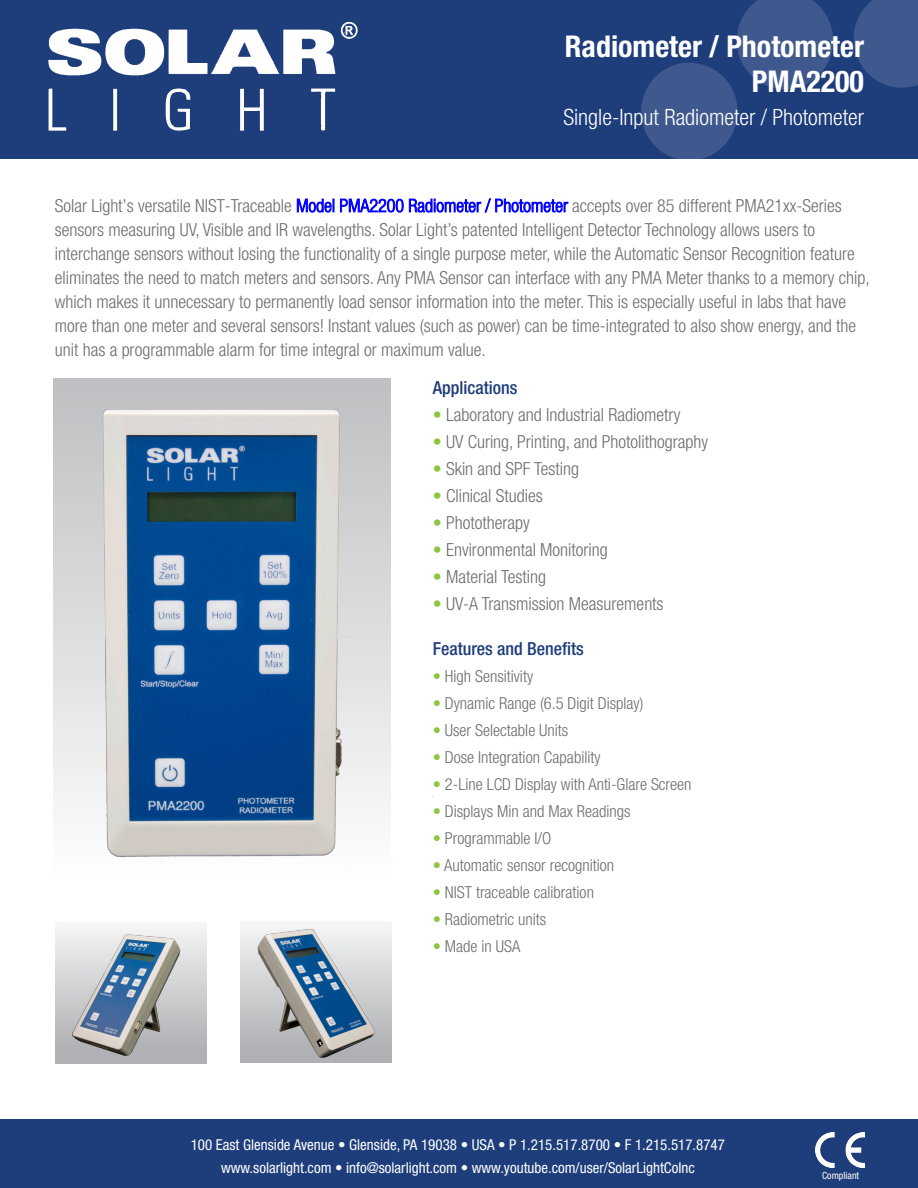
<style>
.page{position:relative;width:918px;height:1188px;background:#fff}
.page>*{position:absolute;margin:0;border:0;box-sizing:border-box;transform-origin:0 0}
.t1{font:700 condensed 30px "Helvetica Neue";color:#fff}
.t2{font:300 condensed 22.5px "Helvetica Neue";color:#fff}
.t3{font:300 condensed 18px/24px "Helvetica Neue";color:#6c6d70}
.t4{font:500 condensed 18px "Helvetica Neue";color:#1e3d7b}
.t5{font:300 condensed 16.5px "Helvetica Neue";color:#6c6d70}
.t6{font:condensed 15px "Helvetica Neue";color:#fff}
.t7{font:condensed 9.9px "Helvetica Neue";color:#fff}
.s1{color:#00f}
.s2{color:#8bc63e}
</style>
<div class="page">
<div style="left:0;top:0;width:918px;height:158px;background:#1e3d7b"></div>
<svg style="left:614px;top:0;width:304px;height:159px"></svg>
<img style="left:48px;top:21px;width:310px;height:110px">
<div style="left:0;top:1119px;width:918px;height:69px;background:#1e3d7b"></div>
<img style="left:816px;top:1132px;width:49px;height:35px">
<svg style="left:56px;top:926px;width:151px;height:138px"></svg>
<div style="left:240px;top:922px;width:151px;height:141px;background:#f5f5f6"></div>
<img style="left:53px;top:378px;width:380px;height:487px">
<img style="left:55px;top:928px;width:136px;height:133px">
<img style="left:191px;top:928px;width:201px;height:136px">
<p class="t1" style="left:565px;top:29px;width:301px">Radiometer / Photometer</p>
<p class="t1" style="left:752px;top:63px;width:114px">PMA2200</p>
<p class="t2" style="left:563px;top:104px;width:302px">Single-Input Radiometer / Photometer</p>
<p class="t3" style="left:55px;top:193px;width:817px">Solar Light’s versatile NIST-Traceable <span class="s1">Model PMA2200 Radiometer / Photometer</span> accepts over 85 different PMA21xx-Series sensors measuring UV, Visible and IR wavelengths. Solar Light’s patented Intelligent Detector Technology allows users to interchange sensors without losing the functionality of a single purpose meter, while the Automatic Sensor Recognition feature eliminates the need to match meters and sensors. Any PMA Sensor can interface with any PMA Meter thanks to a memory chip, which makes it unnecessary to permanently load sensor information into the meter. This is especially useful in labs that have more than one meter and several sensors! Instant values (such as power) can be time-integrated to also show energy, and the unit has a programmable alarm for time integral or maximum value.</p>
<p class="t4" style="left:433px;top:376px;width:86px">Applications</p>
<p class="t3" style="left:433px;top:402px;width:249px"><span class="s2">•</span> Laboratory and Industrial Radiometry</p>
<p class="t3" style="left:433px;top:429px;width:277px"><span class="s2">•</span> UV Curing, Printing, and Photolithography</p>
<p class="t3" style="left:433px;top:456px;width:148px"><span class="s2">•</span> Skin and SPF Testing</p>
<p class="t3" style="left:433px;top:483px;width:112px"><span class="s2">•</span> Clinical Studies</p>
<p class="t3" style="left:433px;top:510px;width:99px"><span class="s2">•</span> Phototherapy</p>
<p class="t3" style="left:433px;top:537px;width:177px"><span class="s2">•</span> Environmental Monitoring</p>
<p class="t3" style="left:433px;top:564px;width:115px"><span class="s2">•</span> Material Testing</p>
<p class="t3" style="left:433px;top:591px;width:232px"><span class="s2">•</span> UV-A Transmission Measurements</p>
<p class="t4" style="left:433px;top:637px;width:153px">Features and Benefits</p>
<p class="t5" style="left:433px;top:666px;width:102px"><span class="s2">•</span> High Sensitivity</p>
<p class="t5" style="left:433px;top:693px;width:212px"><span class="s2">•</span> Dynamic Range (6.5 Digit Display)</p>
<p class="t5" style="left:433px;top:720px;width:137px"><span class="s2">•</span> User Selectable Units</p>
<p class="t5" style="left:433px;top:747px;width:169px"><span class="s2">•</span> Dose Integration Capability</p>
<p class="t5" style="left:433px;top:774px;width:260px"><span class="s2">•</span> 2-Line LCD Display with Anti-Glare Screen</p>
<p class="t5" style="left:433px;top:801px;width:199px"><span class="s2">•</span> Displays Min and Max Readings</p>
<p class="t5" style="left:433px;top:828px;width:120px"><span class="s2">•</span> Programmable I/O</p>
<p class="t5" style="left:433px;top:855px;width:183px"><span class="s2">•</span> Automatic sensor recognition</p>
<p class="t5" style="left:433px;top:882px;width:163px"><span class="s2">•</span> NIST traceable calibration</p>
<p class="t5" style="left:433px;top:909px;width:115px"><span class="s2">•</span> Radiometric units</p>
<p class="t5" style="left:433px;top:936px;width:89px"><span class="s2">•</span> Made in USA</p>
<p class="t6" style="left:191px;top:1136px;width:536px">100 East Glenside Avenue • Glenside, PA 19038 • USA • P 1.215.517.8700 • F 1.215.517.8747</p>
<p class="t6" style="left:221px;top:1159px;width:475px">www.solarlight.com • info@solarlight.com • www.youtube.com/user/SolarLightCoInc</p>
<p class="t7" style="left:822px;top:1170px;width:39px">Compliant</p>
</div>
